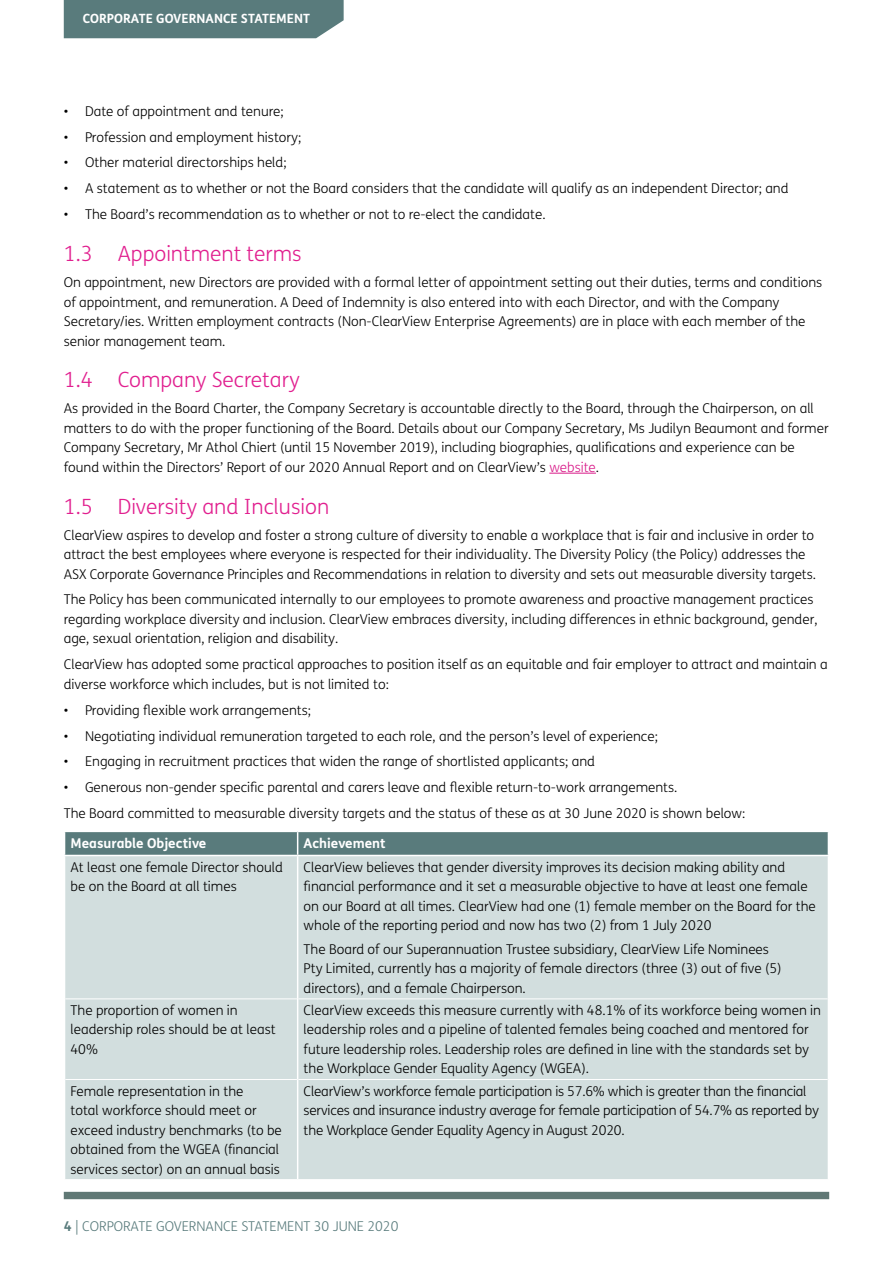
<style>
.page{position:relative;width:893px;height:1263px;background:#fff}
.page>*{position:absolute;margin:0;border:0;box-sizing:border-box;transform-origin:0 0}
.t1{font:300 21px "FS Me";color:#e11f8f}
.t2{font:300 13.5px/19.5px "FS Me";color:#000}
.t3{font:300 13.5px "FS Me";color:#597b7c}
.t4{font:700 13.5px "FS Me";color:#fff}
.t5{font:700 12.75px "FS Me";color:#fff}
.s1{color:#d91c8a}
.s2{font-weight:700}
</style>
<div class="page">
<div style="left:64px;top:1192px;width:765px;height:7px;background:#607875"></div>
<div style="left:64px;top:0;width:280px;height:38px;background:#597b7c"></div>
<hr style="left:549px;top:473px;width:47px;height:1px;background:#d91c8a">
<div style="left:65px;top:856px;width:763px;height:323px;background:#d2dede"></div>
<hr style="left:65px;top:998px;width:232px;height:1px;background:#fff">
<hr style="left:298px;top:998px;width:530px;height:1px;background:#fff">
<hr style="left:65px;top:1079px;width:232px;height:1px;background:#fff">
<hr style="left:298px;top:1079px;width:530px;height:1px;background:#fff">
<hr style="left:297px;top:856px;width:1px;height:143px;background:#fff">
<hr style="left:297px;top:999px;width:1px;height:80px;background:#fff">
<hr style="left:297px;top:1079px;width:1px;height:100px;background:#fff">
<svg style="left:64px;top:831px;width:765px;height:24px;background:#638384"></svg>
<p class="t5" style="left:83px;top:9px;width:229px">CORPORATE GOVERNANCE STATEMENT</p>
<p class="t2" style="left:64px;top:101px;width:222px">• Date of appointment and tenure;</p>
<p class="t2" style="left:64px;top:127px;width:239px">• Profession and employment history;</p>
<p class="t2" style="left:64px;top:153px;width:224px">• Other material directorships held;</p>
<p class="t2" style="left:64px;top:179px;width:726px">• A statement as to whether or not the Board considers that the candidate will qualify as an independent Director; and</p>
<p class="t2" style="left:64px;top:204px;width:483px">• The Board’s recommendation as to whether or not to re-elect the candidate.</p>
<h1 class="t1" style="left:64px;top:239px;width:239px">1.3 Appointment terms</h1>
<p class="t2" style="left:64px;top:272px;width:760px">On appointment, new Directors are provided with a formal letter of appointment setting out their duties, terms and conditions of appointment, and remuneration. A Deed of Indemnity is also entered into with each Director, and with the Company Secretary/ies. Written employment contracts (Non-ClearView Enterprise Agreements) are in place with each member of the senior management team.</p>
<h1 class="t1" style="left:64px;top:366px;width:237px">1.4 Company Secretary</h1>
<p class="t2" style="left:64px;top:398px;width:766px">As provided in the Board Charter, the Company Secretary is accountable directly to the Board, through the Chairperson, on all matters to do with the proper functioning of the Board. Details about our Company Secretary, Ms Judilyn Beaumont and former Company Secretary, Mr Athol Chiert (until 15 November 2019), including biographies, qualifications and experience can be found within the Directors’ Report of our 2020 Annual Report and on ClearView’s <span class="s1">website</span>.</p>
<h1 class="t1" style="left:64px;top:492px;width:267px">1.5 Diversity and Inclusion</h1>
<p class="t2" style="left:64px;top:525px;width:754px">ClearView aspires to develop and foster a strong culture of diversity to enable a workplace that is fair and inclusive in order to attract the best employees where everyone is respected for their individuality. The Diversity Policy (the Policy) addresses the<br>ASX Corporate Governance Principles and Recommendations in relation to diversity and sets out measurable diversity targets.</p>
<p class="t2" style="left:64px;top:590px;width:755px">The Policy has been communicated internally to our employees to promote awareness and proactive management practices regarding workplace diversity and inclusion. ClearView embraces diversity, including differences in ethnic background, gender, age, sexual orientation, religion and disability.</p>
<p class="t2" style="left:64px;top:654px;width:765px">ClearView has adopted some practical approaches to position itself as an equitable and fair employer to attract and maintain a diverse workforce which includes, but is not limited to:</p>
<p class="t2" style="left:64px;top:700px;width:249px">• Providing flexible work arrangements;</p>
<p class="t2" style="left:64px;top:726px;width:596px">• Negotiating individual remuneration targeted to each role, and the person’s level of experience;</p>
<p class="t2" style="left:64px;top:752px;width:533px">• Engaging in recruitment practices that widen the range of shortlisted applicants; and</p>
<p class="t2" style="left:64px;top:774px;width:683px;line-height:26px">• Generous non-gender specific parental and carers leave and flexible return-to-work arrangements.<br>The Board committed to measurable diversity targets and the status of these as at 30 June 2020 is shown below:</p>
<p class="t4" style="left:71px;top:832px;width:137px">Measurable Objective</p>
<p class="t4" style="left:304px;top:832px;width:84px">Achievement</p>
<p class="t2" style="left:71px;top:857px;width:214px">At least one female Director should be on the Board at all times</p>
<p class="t2" style="left:304px;top:857px;width:514px">ClearView believes that gender diversity improves its decision making ability and financial performance and it set a measurable objective to have at least one female on our Board at all times. ClearView had one (1) female member on the Board for the whole of the reporting period and now has two (2) from 1 July 2020</p>
<p class="t2" style="left:304px;top:939px;width:480px">The Board of our Superannuation Trustee subsidiary, ClearView Life Nominees<br>Pty Limited, currently has a majority of female directors (three (3) out of five (5) directors), and a female Chairperson.</p>
<p class="t2" style="left:71px;top:1000px;width:207px">The proportion of women in leadership roles should be at least<br>40%</p>
<p class="t2" style="left:304px;top:1000px;width:519px">ClearView exceeds this measure currently with 48.1% of its workforce being women in leadership roles and a pipeline of talented females being coached and mentored for future leadership roles. Leadership roles are defined in line with the standards set by the Workplace Gender Equality Agency (WGEA).</p>
<p class="t2" style="left:71px;top:1081px;width:213px">Female representation in the<br>total workforce should meet or exceed industry benchmarks (to be obtained from the WGEA (financial services sector) on an annual basis</p>
<p class="t2" style="left:304px;top:1081px;width:517px">ClearView’s workforce female participation is 57.6% which is greater than the financial services and insurance industry average for female participation of 54.7% as reported by the Workplace Gender Equality Agency in August 2020.</p>
<p class="t3" style="left:64px;top:1217px;width:336px"><span class="s2">4</span> | CORPORATE GOVERNANCE STATEMENT 30 JUNE 2020</p>
</div>
